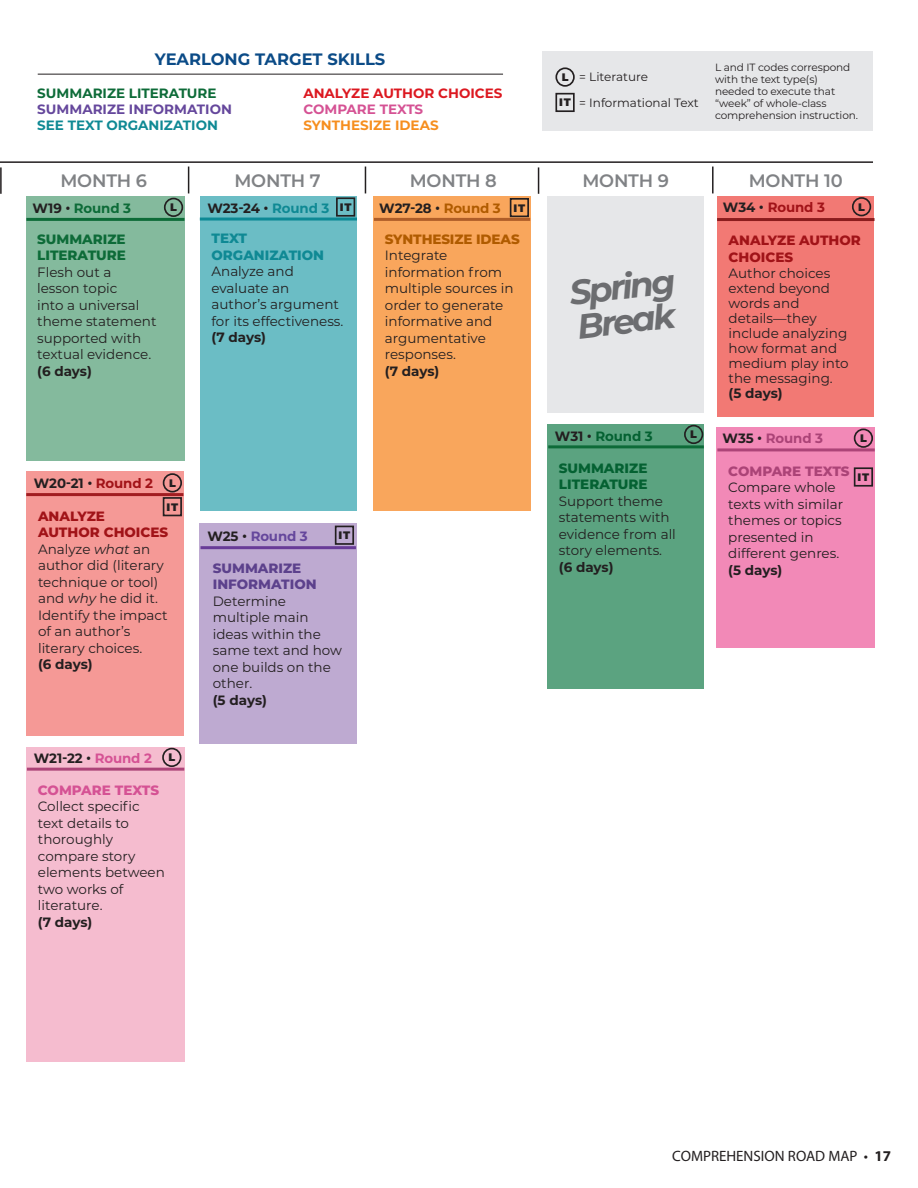
<style>
.page{position:relative;width:918px;height:1188px;background:#fff}
.page>*{position:absolute;margin:0;border:0;box-sizing:border-box;transform-origin:0 0}
.t1{font:italic 700 34.5px "Montserrat";color:#6c6d70}
.t2{font:600 18px "Montserrat";letter-spacing:-.01em;color:#808285}
.t3{font:700 16.5px "Montserrat";color:#0b4b87}
.t4{font:15px "Myriad Pro";color:#231f20}
.t5{font:13.5px/16.5px "Montserrat";color:#231f20}
.t6{font:700 13.5px "Montserrat";letter-spacing:-.01em;color:#231f20}
.t7{font:800 13.5px/16.5px "Montserrat";color:#a11318}
.t8{font:700 13.5px "Montserrat";color:#65479c}
.t9{font:700 13.5px "Montserrat";color:#0d6b38}
.t10{font:700 13.5px "Montserrat";color:#dc1820}
.t11{font:700 13.5px "Montserrat";color:#0f8994}
.t12{font:700 13.5px "Montserrat";color:#f68e1e}
.t13{font:700 13.5px "Montserrat";letter-spacing:-.005em;color:#d55294}
.t14{font:700 13.5px "Montserrat";letter-spacing:-.01em;color:#046132}
.t15{font:700 13.5px "Montserrat";letter-spacing:-.01em;color:#a11318}
.t16{font:700 13.5px "Montserrat";letter-spacing:-.01em;color:#ab4377}
.t17{font:12px "Montserrat";color:#231f20}
.t18{font:900 10.95px "Montserrat";color:#231f20}
.t19{font:900 10.8px "Montserrat";letter-spacing:.07em;color:#231f20}
.t20{font:10.5px/12px "Montserrat";letter-spacing:-.01em;color:#231f20}
.s1{color:#231f20}
.s2{font-weight:800;color:#0d6b38}
.s3{color:#0f8994}
.s4{font-weight:800;color:#0f8994}
.s5{color:#b05b00}
.s6{font-weight:800;color:#b05b00}
.s7{color:#a11318}
.s8{font-weight:800;color:#a11318}
.s9{font-style:italic}
.s10{color:#d55294}
.s11{font-weight:800;color:#d55294}
.s12{font-weight:800;color:#5c418c}
.s13{font-weight:800;color:#046132}
.s14{font-weight:400;color:#231f20}
.s15{font-weight:800;color:#ab4377}
.s16{font-weight:700}
</style>
<div class="page">
<svg style="left:188px;top:167px;width:1px;height:26px"></svg>
<svg style="left:365px;top:167px;width:1px;height:26px"></svg>
<hr style="left:712px;top:167px;width:2px;height:26px;background:#231f20">
<hr style="left:0;top:161px;width:873px;height:2px;background:#231f20">
<hr style="left:0;top:167px;width:2px;height:27px;background:#231f20">
<svg style="left:538px;top:167px;width:1px;height:27px"></svg>
<div style="left:26px;top:196px;width:159px;height:265px;background:#84ba9d"></div>
<hr style="left:26px;top:218px;width:159px;height:3px;background:#0d6b38">
<div style="left:164px;top:198px;width:19px;height:19px;border:2px solid #231f20;border-radius:50%"></div>
<div style="left:547px;top:424px;width:157px;height:264px;background:#5ba380"></div>
<hr style="left:548px;top:445px;width:156px;height:3px;background:#0d6b38">
<div style="left:684px;top:425px;width:19px;height:19px;border:2px solid #231f20;border-radius:50%"></div>
<div style="left:717px;top:196px;width:157px;height:221px;background:#f27974"></div>
<hr style="left:717px;top:218px;width:158px;height:3px;background:#8b1c1d">
<div style="left:852px;top:197px;width:19px;height:19px;border:2px solid #231f20;border-radius:50%"></div>
<div style="left:26px;top:472px;width:158px;height:264px;background:#f59996"></div>
<hr style="left:26px;top:493px;width:157px;height:3px;background:#a11d21">
<div style="left:163px;top:473px;width:19px;height:20px;border:2px solid #231f20;border-radius:50%"></div>
<div style="left:163px;top:497px;width:19px;height:19px;border:2px solid #231f20"></div>
<div style="left:373px;top:196px;width:158px;height:316px;background:#f9a65c"></div>
<hr style="left:374px;top:218px;width:156px;height:3px;background:#af5d28">
<div style="left:510px;top:198px;width:19px;height:19px;border:2px solid #231f20"></div>
<div style="left:200px;top:523px;width:157px;height:221px;background:#beaad1"></div>
<hr style="left:201px;top:546px;width:155px;height:3px;background:#683b97">
<div style="left:335px;top:526px;width:19px;height:19px;border:2px solid #231f20"></div>
<div style="left:200px;top:196px;width:156px;height:316px;background:#6bbdc5"></div>
<hr style="left:200px;top:218px;width:157px;height:3px;background:#0d8995">
<div style="left:336px;top:197px;width:19px;height:20px;border:2px solid #231f20"></div>
<div style="left:717px;top:428px;width:158px;height:220px;background:#f289b7"></div>
<hr style="left:717px;top:448px;width:158px;height:3px;background:#ac4478">
<div style="left:854px;top:429px;width:19px;height:19px;border:2px solid #231f20;border-radius:50%"></div>
<div style="left:26px;top:747px;width:158px;height:315px;background:#f5bccf"></div>
<hr style="left:27px;top:768px;width:157px;height:3px;background:#ac4478">
<div style="left:162px;top:748px;width:19px;height:19px;border:2px solid #231f20;border-radius:50%"></div>
<div style="left:547px;top:196px;width:157px;height:217px;background:#e6e7e9"></div>
<div style="left:854px;top:467px;width:19px;height:20px;border:2px solid #231f20"></div>
<hr style="left:38px;top:74px;width:465px;height:1px;background:#231f20">
<div style="left:542px;top:51px;width:330px;height:80px;background:#e6e7e9"></div>
<div style="left:555px;top:67px;width:20px;height:20px;border:2px solid #231f20;border-radius:50%"></div>
<div style="left:555px;top:93px;width:20px;height:19px;border:2px solid #231f20"></div>
<p class="t3" style="left:155px;top:48px;width:232px">YEARLONG TARGET SKILLS</p>
<p class="t9" style="left:37px;top:83px;width:181px">SUMMARIZE LITERATURE</p>
<p class="t8" style="left:37px;top:100px;width:196px">SUMMARIZE INFORMATION</p>
<p class="t11" style="left:37px;top:116px;width:182px">SEE TEXT ORGANIZATION</p>
<p class="t10" style="left:303px;top:83px;width:201px">ANALYZE AUTHOR CHOICES</p>
<p class="t13" style="left:303px;top:100px;width:121px">COMPARE TEXTS</p>
<p class="t12" style="left:303px;top:116px;width:137px">SYNTHESIZE IDEAS</p>
<p class="t18" style="left:562px;top:69px;width:8px">L</p>
<p class="t19" style="left:559px;top:94px;width:13px">IT</p>
<p class="t17" style="left:579px;top:69px;width:70px">= Literature</p>
<p class="t17" style="left:579px;top:94px;width:121px">= Informational Text</p>
<p class="t20" style="left:715px;top:61px;width:145px">L and IT codes correspond with the text type(s) needed to execute that “week” of whole-class comprehension instruction.</p>
<p class="t2" style="left:60px;top:168px;width:88px">MONTH 6</p>
<p class="t2" style="left:234px;top:168px;width:88px">MONTH 7</p>
<p class="t2" style="left:410px;top:168px;width:89px">MONTH 8</p>
<p class="t2" style="left:582px;top:168px;width:88px">MONTH 9</p>
<p class="t2" style="left:749px;top:168px;width:96px">MONTH 10</p>
<p class="t9" style="left:32px;top:199px;width:100px"><span class="s1">W19 •</span> Round 3</p>
<p class="t18" style="left:170px;top:199px;width:8px">L</p>
<p class="t5" style="left:37px;top:230px;width:121px"><span class="s2">SUMMARIZE<br>LITERATURE<br></span>Flesh out a lesson topic<br>into a universal theme statement supported with textual evidence.</p>
<p class="t6" style="left:37px;top:361px;width:56px">(6 days)</p>
<p class="t6" style="left:207px;top:198px;width:123px">W23-24 • <span class="s3">Round 3</span></p>
<p class="t19" style="left:340px;top:199px;width:13px">IT</p>
<p class="t5" style="left:212px;top:230px;width:133px"><span class="s4">TEXT<br>ORGANIZATION<br></span>Analyze and evaluate an author’s argument for its effectiveness.</p>
<p class="t6" style="left:212px;top:328px;width:56px">(7 days)</p>
<p class="t6" style="left:379px;top:199px;width:123px">W27-28 • <span class="s5">Round 3</span></p>
<p class="t19" style="left:514px;top:200px;width:13px">IT</p>
<p class="t5" style="left:385px;top:230px;width:136px"><span class="s6">SYNTHESIZE IDEAS<br></span>Integrate information from multiple sources in order to generate informative and argumentative responses.</p>
<p class="t6" style="left:385px;top:361px;width:56px">(7 days)</p>
<p class="t6" style="left:34px;top:474px;width:121px">W20-21 • <span class="s7">Round 2</span></p>
<p class="t18" style="left:169px;top:475px;width:8px">L</p>
<p class="t19" style="left:167px;top:499px;width:13px">IT</p>
<p class="t5" style="left:38px;top:507px;width:132px"><span class="s8">ANALYZE<br>AUTHOR CHOICES<br></span>Analyze <span class="s9">what</span> an author did (literary technique or tool) and <span class="s9">why</span> he did it.<br>Identify the impact of an author’s literary choices.</p>
<p class="t6" style="left:38px;top:655px;width:56px">(6 days)</p>
<p class="t6" style="left:34px;top:749px;width:120px">W21-22 • <span class="s10">Round 2</span></p>
<p class="t18" style="left:168px;top:749px;width:8px">L</p>
<p class="t5" style="left:38px;top:781px;width:128px"><span class="s11">COMPARE TEXTS<br></span>Collect specific text details to thoroughly compare story elements between two works of literature.</p>
<p class="t6" style="left:38px;top:912px;width:56px">(7 days)</p>
<p class="t8" style="left:207px;top:527px;width:102px"><span class="s1">W25 •</span> Round 3</p>
<p class="t19" style="left:339px;top:527px;width:13px">IT</p>
<p class="t5" style="left:213px;top:559px;width:131px"><span class="s12">SUMMARIZE<br>INFORMATION<br></span>Determine multiple main ideas within the same text and how one builds on the other.</p>
<p class="t6" style="left:213px;top:690px;width:56px">(5 days)</p>
<p class="t1" style="left:567px;top:268px;width:108px;rotate:-7deg">Spring</p>
<p class="t1" style="left:574px;top:302px;width:100px;rotate:-7deg">Break</p>
<p class="t14" style="left:555px;top:426px;width:99px"><span class="s1">W31 •</span> Round 3</p>
<p class="t18" style="left:690px;top:426px;width:8px">L</p>
<p class="t5" style="left:559px;top:459px;width:119px"><span class="s13">SUMMARIZE<br>LITERATURE<br></span>Support theme statements with evidence from all story elements.</p>
<p class="t6" style="left:559px;top:557px;width:56px">(6 days)</p>
<p class="t15" style="left:723px;top:198px;width:104px"><span class="s1">W34 •</span> Round 3</p>
<p class="t18" style="left:858px;top:198px;width:8px">L</p>
<p class="t7" style="left:729px;top:231px;width:134px">ANALYZE AUTHOR<br>CHOICES<br><span class="s14">Author choices</span></p>
<p class="t5" style="left:729px;top:281px;width:122px;line-height:15px">extend beyond words and details—they include analyzing how format and medium play into the messaging.</p>
<p class="t6" style="left:729px;top:384px;width:56px">(5 days)</p>
<p class="t16" style="left:723px;top:429px;width:102px"><span class="s1">W35 •</span> Round 3</p>
<p class="t18" style="left:860px;top:430px;width:8px">L</p>
<p class="t5" style="left:728px;top:462px;width:123px"><span class="s15">COMPARE TEXTS<br></span>Compare whole texts with similar themes or topics presented in different genres.</p>
<p class="t6" style="left:728px;top:560px;width:56px">(5 days)</p>
<p class="t19" style="left:858px;top:469px;width:13px">IT</p>
<p class="t4" style="left:672px;top:1147px;width:220px">COMPREHENSION ROAD MAP • <span class="s16">17</span></p>
</div>
